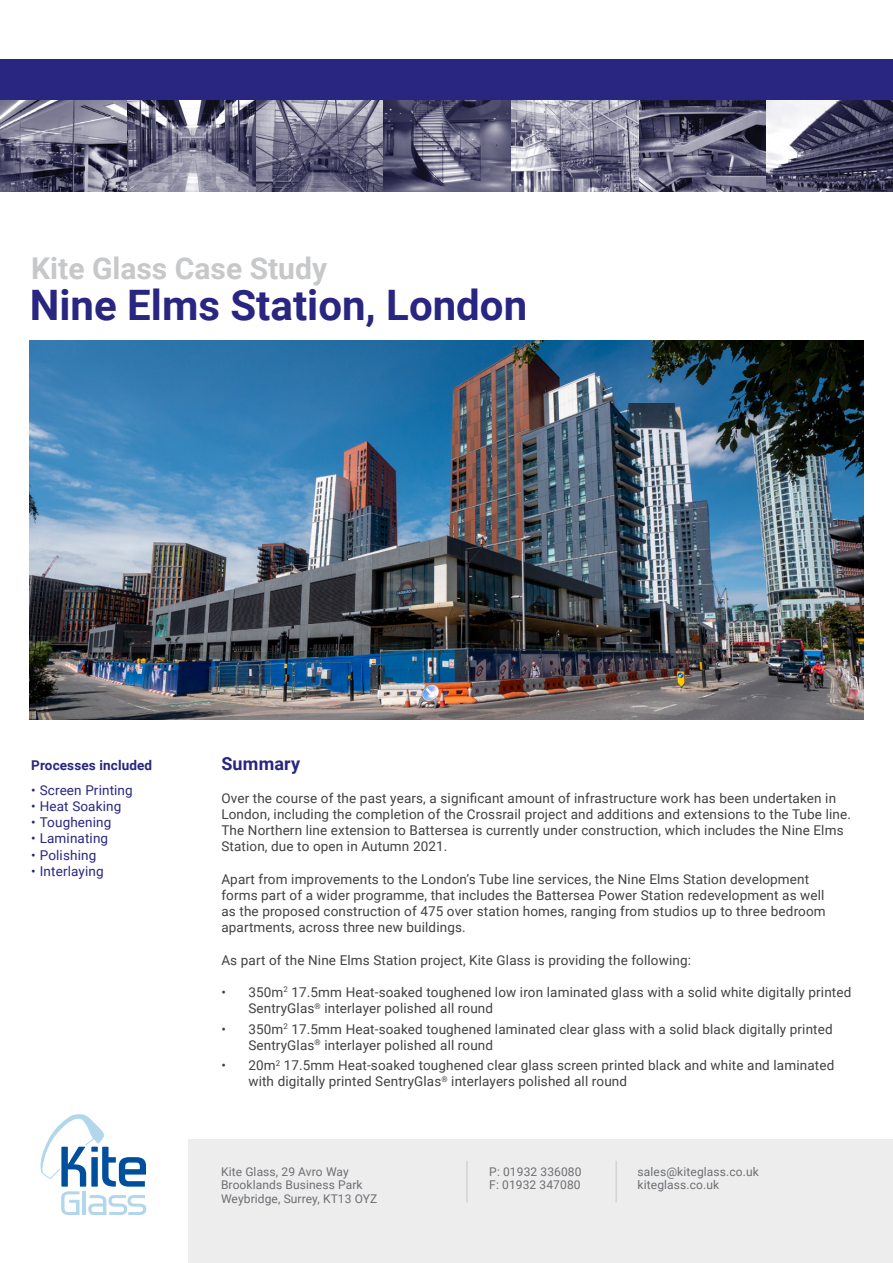
<style>
.page{position:relative;width:893px;height:1263px;background:#fff}
.page>*{position:absolute;margin:0;border:0;box-sizing:border-box;transform-origin:0 0}
.t1{font:700 65.85px "Forgotten Futurist";letter-spacing:-.06em;color:#004f9d;scale:1.17 1}
.t2{font:700 42px "Roboto";color:#292682}
.t3{font:700 30px "Roboto";color:#c7c8ca}
.t4{font:700 18px "Roboto";letter-spacing:.01em;color:#292682}
.t5{font:13.5px/16.2px "Roboto";letter-spacing:.01em;color:#414042}
.t6{font:13.5px "Roboto";letter-spacing:.01em;color:#292682}
.t7{font:700 13.5px "Roboto";letter-spacing:.01em;color:#292682}
.t8{font:12px/13.5px "Roboto";letter-spacing:.01em;color:#6d6e71}
.s1{color:#282781}
</style>
<div class="page">
<img style="left:30px;top:340px;width:833px;height:380px">
<img style="left:510px;top:100px;width:383px;height:92px">
<svg style="left:638px;top:100px;width:128px;height:92px;background:#59586f"></svg>
<svg style="left:511px;top:100px;width:127px;height:92px;background:#9291a4"></svg>
<svg style="left:383px;top:100px;width:127px;height:92px;background:#5e5d78"></svg>
<svg style="left:255px;top:100px;width:128px;height:92px;background:#76768d"></svg>
<svg style="left:0;top:100px;width:128px;height:92px;background:#737287"></svg>
<div style="left:188px;top:1139px;width:705px;height:124px;background:#ededee"></div>
<hr style="left:466px;top:1161px;width:2px;height:41px;background:#d1d3d4">
<hr style="left:615px;top:1161px;width:2px;height:41px;background:#d1d3d4">
<svg style="left:128px;top:100px;width:127px;height:92px;background:#747389"></svg>
<div style="left:0;top:60px;width:893px;height:40px;background:#292682"></div>
<svg style="left:40px;top:1114px;width:107px;height:101px"></svg>
<h3 class="t3" style="left:31px;top:247px;width:297px">Kite Glass Case Study</h3>
<h2 class="t2" style="left:30px;top:276px;width:499px">Nine Elms Station, London</h2>
<p class="t7" style="left:31px;top:755px;width:122px">Processes included</p>
<p class="t6" style="left:31px;top:780px;width:103px">• Screen Printing</p>
<p class="t6" style="left:31px;top:797px;width:92px">• Heat Soaking</p>
<p class="t6" style="left:31px;top:813px;width:82px">• Toughening</p>
<p class="t6" style="left:31px;top:829px;width:78px">• Laminating</p>
<p class="t6" style="left:31px;top:845px;width:66px">• Polishing</p>
<p class="t6" style="left:31px;top:861px;width:74px">• Interlaying</p>
<h3 class="t4" style="left:221px;top:751px;width:80px">Summary</h3>
<p class="t5" style="left:221px;top:789px;width:631px">Over the course of the past years, a significant amount of infrastructure work has been undertaken in London, including the completion of the Crossrail project and additions and extensions to the Tube line.<br>The Northern line extension to Battersea is currently under construction, which includes the Nine Elms Station, due to open in Autumn 2021.</p>
<p class="t5" style="left:221px;top:870px;width:606px">Apart from improvements to the London’s Tube line services, the Nine Elms Station development forms part of a wider programme, that includes the Battersea Power Station redevelopment as well as the proposed construction of 475 over station homes, ranging from studios up to three bedroom apartments, across three new buildings.</p>
<p class="t5" style="left:221px;top:951px;width:471px">As part of the Nine Elms Station project, Kite Glass is providing the following:</p>
<p class="t5" style="left:248px;top:983px;width:604px;text-indent:-27px">• 350m<sup>2</sup> 17.5mm Heat-soaked toughened low iron laminated glass with a solid white digitally printed<br>SentryGlas<sup>®</sup> interlayer polished all round</p>
<p class="t5" style="left:248px;top:1020px;width:586px;text-indent:-27px">• 350m<sup>2</sup> 17.5mm Heat-soaked toughened laminated clear glass with a solid black digitally printed<br>SentryGlas<sup>®</sup> interlayer polished all round</p>
<p class="t5" style="left:248px;top:1057px;width:587px;text-indent:-27px">• 20m<sup>2</sup> 17.5mm Heat-soaked toughened clear glass screen printed black and white and laminated with digitally printed SentryGlas<sup>®</sup> interlayers polished all round</p>
<h1 class="t1" style="left:57px;top:1138px;width:207px">Kite <span class="s1">Kite</span></h1>
<p class="t8" style="left:221px;top:1164px;width:158px">Kite Glass, 29 Avro Way<br>Brooklands Business Park<br>Weybridge, Surrey, KT13 OYZ</p>
<p class="t8" style="left:489px;top:1164px;width:94px">P: 01932 336080<br>F: 01932 347080</p>
<p class="t8" style="left:638px;top:1164px;width:123px">sales@kiteglass.co.uk kiteglass.co.uk</p>
</div>
